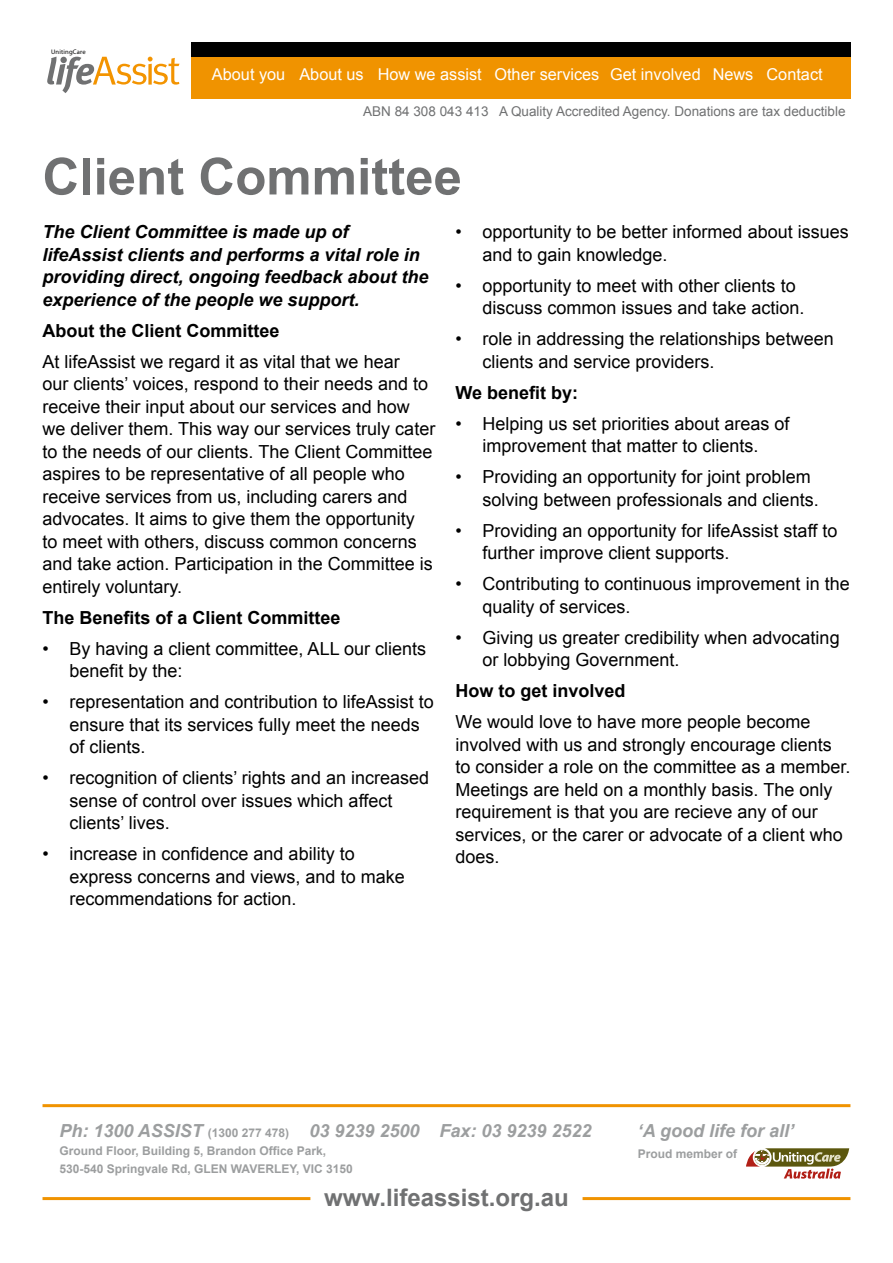
<style>
.page{position:relative;width:893px;height:1263px;background:#fff}
.page>*{position:absolute;margin:0;border:0;box-sizing:border-box;transform-origin:0 0}
.t1{font:700 51px "Arial";color:#707172}
.t2{font:700 24px "Arial";color:#707172}
.t3{font:18px/22.5px "Arial";color:#000}
.t4{font:italic 700 18px/22.5px "Arial";color:#000}
.t5{font:700 18px "Arial";color:#000}
.t6{font:italic 700 18px "Arial";color:#9c9e9f}
.t7{font:16.35px "Arial";color:#fff}
.t8{font:13.5px "Arial";color:#707172}
.t9{font:700 12px/18px "Arial";color:#9c9e9f}
.t10{font:6.6px "Myriad Pro";letter-spacing:.025em;color:#000}
.s1{font-style:normal;font-size:12px}
</style>
<div class="page">
<svg style="left:47px;top:57px;width:133px;height:36px"></svg>
<div style="left:191px;top:55px;width:659px;height:44px;background:#f09300"></div>
<div style="left:191px;top:43px;width:659px;height:14px;background:#000"></div>
<svg style="left:746px;top:1148px;width:103px;height:31px"></svg>
<hr style="left:43px;top:1104px;width:807px;height:3px;background:#f09300">
<hr style="left:43px;top:1197px;width:267px;height:3px;background:#f09300">
<hr style="left:583px;top:1197px;width:267px;height:3px;background:#f09300">
<p class="t10" style="left:51px;top:47px;width:36px">UnitingCare</p>
<p class="t7" style="left:212px;top:64px;width:612px">About you About us How we assist Other services Get involved News Contact</p>
<p class="t8" style="left:363px;top:103px;width:484px">ABN 84 308 043 413 A Quality Accredited Agency. Donations are tax deductible</p>
<h1 class="t1" style="left:43px;top:143px;width:421px">Client Committee</h1>
<p class="t4" style="left:43px;top:221px;width:388px">The Client Committee is made up of lifeAssist clients and performs a vital role in providing direct, ongoing feedback about the experience of the people we support.</p>
<p class="t5" style="left:43px;top:318px;width:239px">About the Client Committee</p>
<p class="t3" style="left:43px;top:350px;width:394px">At lifeAssist we regard it as vital that we hear<br>our clients’ voices, respond to their needs and to receive their input about our services and how we deliver them. This way our services truly cater to the needs of our clients. The Client Committee aspires to be representative of all people who receive services from us, including carers and advocates. It aims to give them the opportunity<br>to meet with others, discuss common concerns and take action. Participation in the Committee is entirely voluntary.</p>
<p class="t5" style="left:43px;top:605px;width:300px">The Benefits of a Client Committee</p>
<p class="t3" style="left:70px;top:637px;width:358px;text-indent:-27px">• By having a client committee, ALL our clients benefit by the:</p>
<p class="t3" style="left:70px;top:691px;width:366px;text-indent:-27px">• representation and contribution to lifeAssist to ensure that its services fully meet the needs of clients.</p>
<p class="t3" style="left:70px;top:767px;width:361px;text-indent:-27px">• recognition of clients’ rights and an increased sense of control over issues which affect clients’ lives.</p>
<p class="t3" style="left:70px;top:843px;width:337px;text-indent:-27px">• increase in confidence and ability to express concerns and views, and to make recommendations for action.</p>
<p class="t3" style="left:482px;top:221px;width:368px;text-indent:-27px">• opportunity to be better informed about issues and to gain knowledge.</p>
<p class="t3" style="left:482px;top:274px;width:324px;text-indent:-27px">• opportunity to meet with other clients to discuss common issues and take action.</p>
<p class="t3" style="left:482px;top:328px;width:353px;text-indent:-27px">• role in addressing the relationships between clients and service providers.</p>
<p class="t5" style="left:455px;top:380px;width:124px">We benefit by:</p>
<p class="t3" style="left:455px;top:412px;width:336px;text-align:center">• Helping us set priorities about areas of improvement that matter to clients.</p>
<p class="t3" style="left:482px;top:466px;width:338px;text-indent:-27px">• Providing an opportunity for joint problem solving between professionals and clients.</p>
<p class="t3" style="left:482px;top:519px;width:356px;text-indent:-27px">• Providing an opportunity for lifeAssist staff to further improve client supports.</p>
<p class="t3" style="left:482px;top:573px;width:369px;text-indent:-27px">• Contributing to continuous improvement in the quality of services.</p>
<p class="t3" style="left:482px;top:626px;width:359px;text-indent:-27px">• Giving us greater credibility when advocating or lobbying Government.</p>
<p class="t5" style="left:455px;top:679px;width:172px">How to get involved</p>
<p class="t3" style="left:455px;top:711px;width:396px">We would love to have more people become involved with us and strongly encourage clients to consider a role on the committee as a member.<br>Meetings are held on a monthly basis. The only requirement is that you are recieve any of our services, or the carer or advocate of a client who does.</p>
<p class="t6" style="left:60px;top:1118px;width:534px">Ph: 1300 ASSIST <span class="s1">(1300 277 478)</span> 03 9239 2500 Fax: 03 9239 2522</p>
<p class="t9" style="left:60px;top:1142px;width:295px">Ground Floor, Building 5, Brandon Office Park,<br>530-540 Springvale Rd, GLEN WAVERLEY, VIC 3150</p>
<h2 class="t2" style="left:324px;top:1181px;width:246px">www.lifeassist.org.au</h2>
<p class="t6" style="left:638px;top:1118px;width:158px">‘A good life for all’</p>
<p class="t9" style="left:638px;top:1145px;width:101px">Proud member of</p>
</div>
